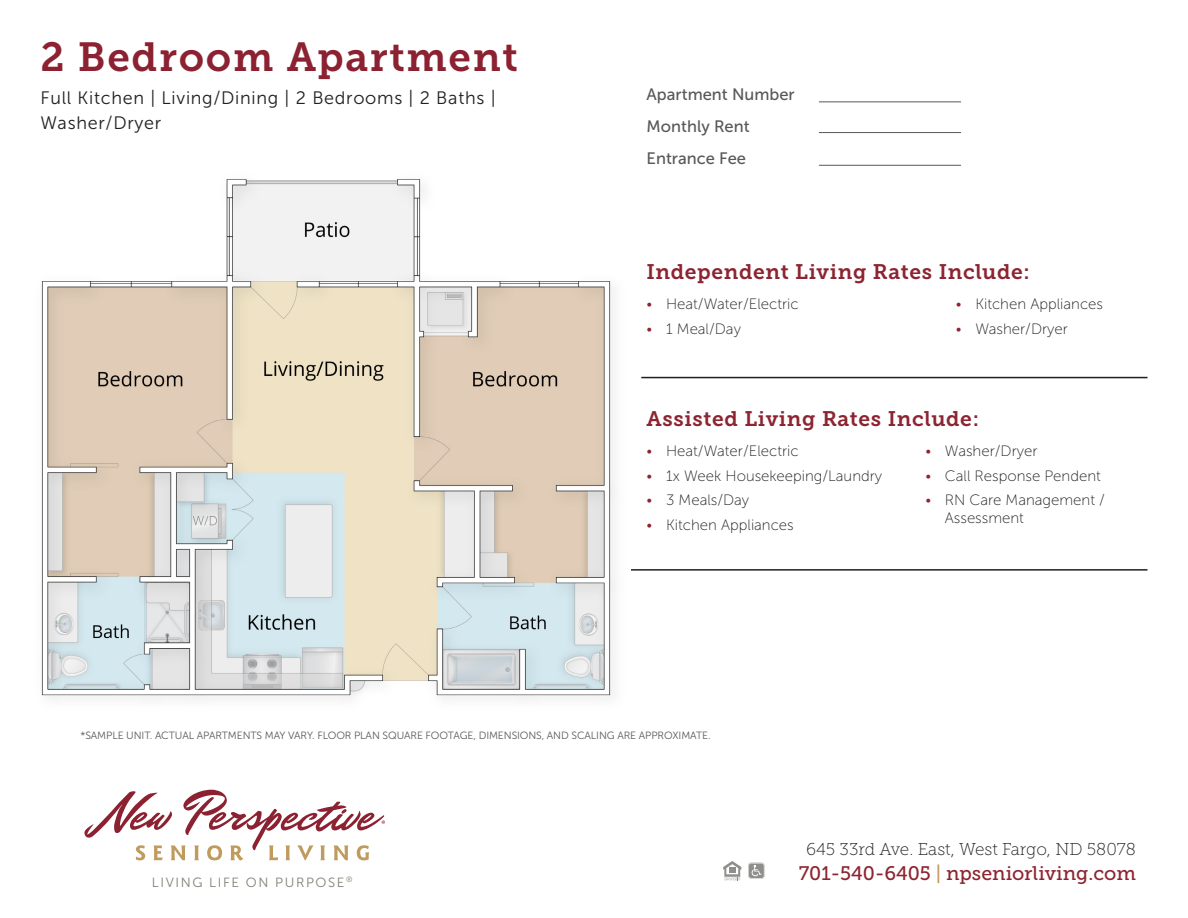
<style>
.page{position:relative;width:1188px;height:918px;background:#fff}
.page>*{position:absolute;margin:0;border:0;box-sizing:border-box;transform-origin:0 0}
.t1{font:40.5px "Museo Slab 700";letter-spacing:.04em;color:#8b2131}
.t2{font:21px "Museo Slab 700";letter-spacing:.03em;color:#8d2431}
.t3{font:19.5px "Museo Slab 500";color:#8d2431}
.t4{font:18px/25.5px "Museo Sans 300";letter-spacing:.04em;color:#231f20}
.t5{font:17.1px "Museo Slab 100";color:#231f20}
.t6{font:16.5px/32.2px "Museo Sans 500";color:#57585a}
.t7{font:15px/18px "Museo Sans 100";color:#231f20}
.t8{font:13.35px "Museo Sans 300";letter-spacing:.12em;color:#807f74}
.t9{font:10.5px "Museo Sans 300";letter-spacing:-.01em;color:#57585a}
.s1{color:#8d2431}
.s2{color:#c49a60}
</style>
<div class="page">
<hr style="left:641px;top:377px;width:506px;height:1px;background:#231f20">
<hr style="left:40px;top:569px;width:1108px;height:2px;background:#231f20">
<svg style="left:84px;top:790px;width:301px;height:70px"></svg>
<svg style="left:723px;top:861px;width:18px;height:19px"></svg>
<svg style="left:748px;top:863px;width:17px;height:16px"></svg>
<hr style="left:819px;top:102px;width:142px;height:1px;background:#57585a">
<hr style="left:819px;top:132px;width:142px;height:1px;background:#57585a">
<hr style="left:819px;top:165px;width:142px;height:1px;background:#57585a">
<img style="left:40px;top:179px;width:590px;height:521px">
<p class="t1" style="left:40px;top:34px;width:479px">2 Bedroom Apartment</p>
<p class="t4" style="left:40px;top:85px;width:457px">Full Kitchen | Living/Dining | 2 Bedrooms | 2 Baths |<br>Washer/Dryer</p>
<p class="t6" style="left:647px;top:78px;width:150px">Apartment Number<br>Monthly Rent<br>Entrance Fee</p>
<h2 class="t2" style="left:647px;top:260px;width:385px">Independent Living Rates Include:</h2>
<p class="t7" style="left:647px;top:295px;width:154px"><span class="s1">•</span> Heat/Water/Electric</p>
<p class="t7" style="left:647px;top:320px;width:96px"><span class="s1">•</span> 1 Meal/Day</p>
<p class="t7" style="left:956px;top:295px;width:149px"><span class="s1">•</span> Kitchen Appliances</p>
<p class="t7" style="left:956px;top:320px;width:114px"><span class="s1">•</span> Washer/Dryer</p>
<h2 class="t2" style="left:647px;top:406px;width:334px">Assisted Living Rates Include:</h2>
<p class="t7" style="left:647px;top:442px;width:154px"><span class="s1">•</span> Heat/Water/Electric</p>
<p class="t7" style="left:647px;top:467px;width:237px"><span class="s1">•</span> 1x Week Housekeeping/Laundry</p>
<p class="t7" style="left:647px;top:491px;width:104px"><span class="s1">•</span> 3 Meals/Day</p>
<p class="t7" style="left:647px;top:516px;width:149px"><span class="s1">•</span> Kitchen Appliances</p>
<p class="t7" style="left:925px;top:442px;width:114px"><span class="s1">•</span> Washer/Dryer</p>
<p class="t7" style="left:925px;top:467px;width:177px"><span class="s1">•</span> Call Response Pendent</p>
<p class="t7" style="left:945px;top:491px;width:162px;text-indent:-20px"><span class="s1">•</span> RN Care Management /<br>Assessment</p>
<p class="t9" style="left:81px;top:730px;width:632px">*SAMPLE UNIT. ACTUAL APARTMENTS MAY VARY. FLOOR PLAN SQUARE FOOTAGE, DIMENSIONS, AND SCALING ARE APPROXIMATE.</p>
<p class="t8" style="left:152px;top:875px;width:202px">LIVING LIFE ON PURPOSE<sup>®</sup></p>
<p class="t5" style="left:806px;top:840px;width:331px">645 33rd Ave. East, West Fargo, ND 58078</p>
<p class="t3" style="left:799px;top:863px;width:339px">701-540-6405 <span class="s2">|</span> npseniorliving.com</p>
</div>
